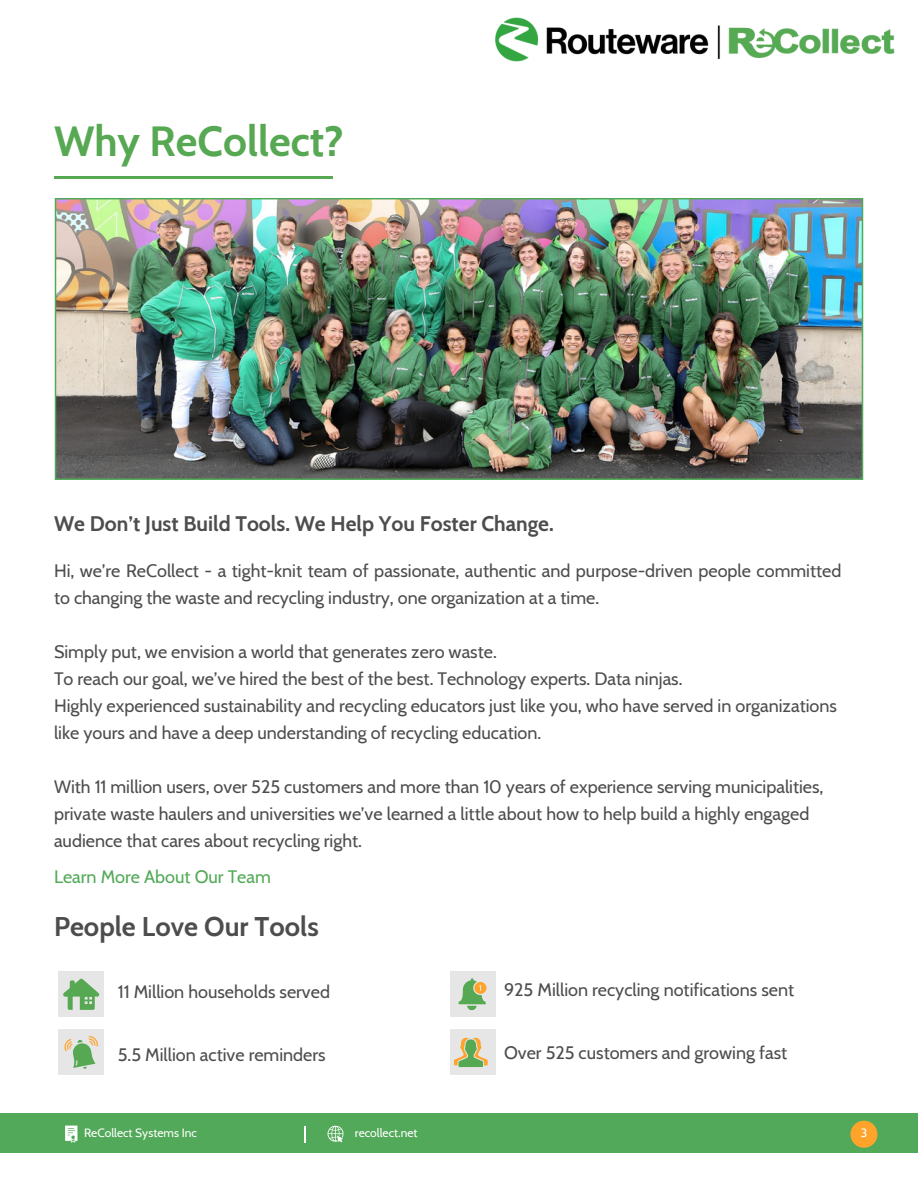
<style>
.page{position:relative;width:918px;height:1188px;background:#fff}
.page>*{position:absolute;margin:0;border:0;box-sizing:border-box;transform-origin:0 0}
.t1{font:700 42px "Cabin";color:#57a852}
.t2{font:700 27px "Cabin";color:#4e4d4d}
.t3{font:700 21px "Cabin";color:#4e4d4d}
.t4{font:18px/27px "Cabin";color:#4e4d4d}
.t5{font:18px "Cabin";color:#53aa58}
.t6{font:12px "Cabin";color:#fff}
</style>
<div class="page">
<div style="left:59px;top:972px;width:45px;height:45px;background:#e5e6e5"></div>
<svg style="left:63px;top:978px;width:36px;height:32px"></svg>
<div style="left:59px;top:1030px;width:45px;height:45px;background:#e5e6e5"></div>
<svg style="left:64px;top:1036px;width:34px;height:33px"></svg>
<hr style="left:54px;top:176px;width:278px;height:3px;background:#57a852">
<div style="left:450px;top:1030px;width:45px;height:45px;background:#e5e6e5"></div>
<svg style="left:454px;top:1038px;width:34px;height:29px"></svg>
<div style="left:450px;top:972px;width:45px;height:45px;background:#e5e6e5"></div>
<svg style="left:459px;top:978px;width:27px;height:32px"></svg>
<div style="left:0;top:1113px;width:918px;height:40px;background:#52a959"></div>
<div style="left:850px;top:1121px;width:27px;height:27px;background:#ffa32b;border-radius:50%"></div>
<svg style="left:65px;top:1126px;width:12px;height:17px"></svg>
<svg style="left:327px;top:1125px;width:17px;height:17px"></svg>
<svg style="left:304px;top:1127px;width:1px;height:16px"></svg>
<img style="left:55px;top:198px;width:808px;height:282px">
<img style="left:495px;top:18px;width:400px;height:44px">
<h1 class="t1" style="left:54px;top:115px;width:291px">Why ReCollect?</h1>
<p class="t3" style="left:54px;top:511px;width:501px">We Don’t Just Build Tools. We Help You Foster Change.</p>
<p class="t4" style="left:54px;top:557px;width:789px">Hi, we’re ReCollect - a tight-knit team of passionate, authentic and purpose-driven people committed to changing the waste and recycling industry, one organization at a time.</p>
<p class="t4" style="left:54px;top:638px;width:785px">Simply put, we envision a world that generates zero waste.<br>To reach our goal, we’ve hired the best of the best. Technology experts. Data ninjas.<br>Highly experienced sustainability and recycling educators just like you, who have served in organizations like yours and have a deep understanding of recycling education.</p>
<p class="t4" style="left:54px;top:773px;width:771px">With 11 million users, over 525 customers and more than 10 years of experience serving municipalities, private waste haulers and universities we’ve learned a little about how to help build a highly engaged audience that cares about recycling right.</p>
<p class="t5" style="left:54px;top:865px;width:218px">Learn More About Our Team</p>
<h2 class="t2" style="left:54px;top:910px;width:266px">People Love Our Tools</h2>
<p class="t4" style="left:118px;top:978px;width:214px">11 Million households served</p>
<p class="t4" style="left:504px;top:976px;width:292px">925 Million recycling notifications sent</p>
<p class="t4" style="left:118px;top:1041px;width:209px">5.5 Million active reminders</p>
<p class="t4" style="left:504px;top:1039px;width:285px">Over 525 customers and growing fast</p>
<p class="t6" style="left:84px;top:1125px;width:114px">ReCollect Systems Inc</p>
<p class="t6" style="left:355px;top:1125px;width:64px">recollect.net</p>
<p class="t6" style="left:861px;top:1126px;width:8px">3</p>
</div>
